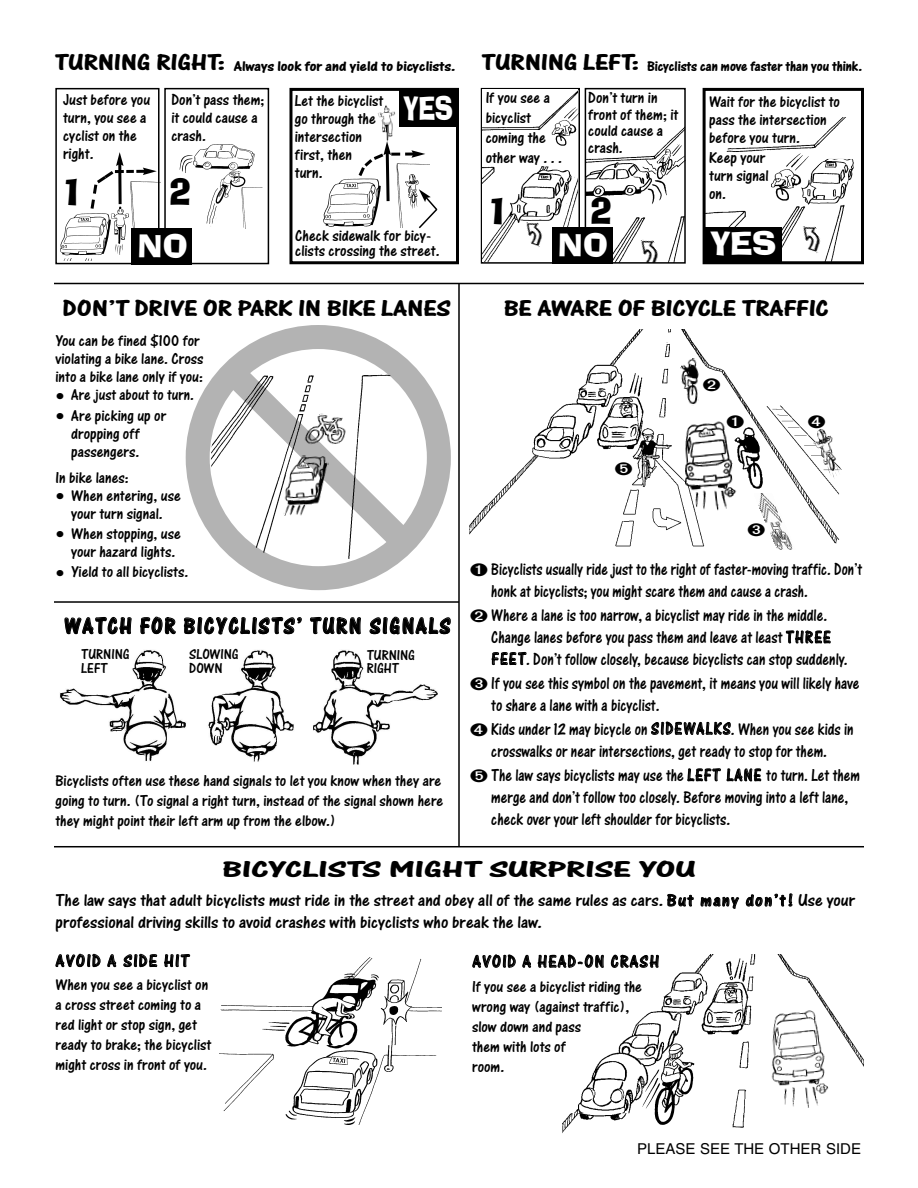
<style>
.page{position:relative;width:918px;height:1188px;background:#fff}
.page>*{position:absolute;margin:0;border:0;box-sizing:border-box;transform-origin:0 0}
.t1{font:35.4px "Ad Lib BT";color:#000}
.t2{font:35.25px "Ad Lib BT";color:#000}
.t3{font:31.05px "Ad Lib BT";color:#fff;scale:.75 1}
.t4{font:31.05px "Ad Lib BT";color:#fff}
.t5{font:30.9px "Ad Lib BT";color:#fff}
.t6{font:24px "One Stroke Script Bold Plain";color:#000;scale:1.2 1}
.t7{font:24px "One Stroke Script Bold Plain";letter-spacing:.08em;color:#000;scale:.92 1}
.t8{font:24px "One Stroke Script Bold Plain";color:#000;scale:1.6 1}
.t9{font:18px "One Stroke Script Plain";color:#000;scale:.9 1}
.t10{font:18px/21.6px "One Stroke Script Plain";color:#000;scale:1.05 1}
.t11{font:18px "One Stroke Script Plain";color:#000;scale:.88 1}
.t12{font:18px "One Stroke Script Plain";letter-spacing:.08em;color:#000}
.t13{font:16.5px/18px "One Stroke Script Plain";color:#000}
.t14{font:15px "One Stroke Script Bold Plain";color:#000}
.t15{font:15px/13.5px "One Stroke Script Plain";color:#000}
.t16{font:15px "One Stroke Script Bold Plain";color:#000;scale:1.13 1}
.t17{font:15px "Helvetica";color:#000}
.s1{font-family:"One Stroke Script Bold Plain";font-size:24px}
</style>
<div class="page">
<svg style="left:186px;top:325px;width:265px;height:265px"></svg>
<div style="left:703px;top:88px;width:161px;height:176px;border:3px solid #000"></div>
<div style="left:585px;top:88px;width:101px;height:176px;border:2px solid #000"></div>
<div style="left:481px;top:88px;width:99px;height:176px;border:2px solid #000"></div>
<div style="left:289px;top:88px;width:170px;height:176px;border:3px solid #000"></div>
<div style="left:164px;top:88px;width:105px;height:176px;border:2px solid #000"></div>
<div style="left:55px;top:88px;width:105px;height:176px;border:2px solid #000"></div>
<img style="left:60px;top:213px;width:50px;height:48px">
<img style="left:131px;top:179px;width:29px;height:49px">
<img style="left:110px;top:212px;width:19px;height:43px">
<img style="left:179px;top:144px;width:84px;height:85px">
<svg style="left:89px;top:87px;width:68px;height:125px"></svg>
<img style="left:323px;top:178px;width:33px;height:49px">
<img style="left:220px;top:957px;width:222px;height:168px">
<img style="left:483px;top:90px;width:95px;height:172px">
<img style="left:519px;top:222px;width:27px;height:27px">
<img style="left:551px;top:107px;width:28px;height:38px">
<img style="left:586px;top:111px;width:98px;height:152px">
<img style="left:633px;top:239px;width:29px;height:23px">
<img style="left:642px;top:145px;width:44px;height:35px">
<img style="left:705px;top:117px;width:158px;height:145px">
<img style="left:795px;top:226px;width:29px;height:28px">
<img style="left:801px;top:159px;width:53px;height:46px">
<img style="left:770px;top:154px;width:40px;height:47px">
<img style="left:60px;top:650px;width:378px;height:115px">
<div style="left:131px;top:228px;width:61px;height:36px;background:#000"></div>
<div style="left:399px;top:90px;width:58px;height:37px;background:#000"></div>
<div style="left:552px;top:227px;width:61px;height:37px;background:#000"></div>
<div style="left:590px;top:199px;width:21px;height:26px;background:#fff"></div>
<div style="left:705px;top:228px;width:77px;height:34px;background:#000"></div>
<img style="left:470px;top:330px;width:372px;height:217px">
<img style="left:685px;top:420px;width:54px;height:96px">
<img style="left:734px;top:427px;width:30px;height:63px">
<img style="left:677px;top:357px;width:26px;height:49px">
<img style="left:813px;top:429px;width:27px;height:51px">
<img style="left:563px;top:955px;width:301px;height:177px">
<img style="left:640px;top:1043px;width:57px;height:84px">
<img style="left:768px;top:1005px;width:62px;height:107px">
<svg style="left:356px;top:105px;width:82px;height:124px"></svg>
<img style="left:211px;top:367px;width:218px;height:195px">
<img style="left:303px;top:412px;width:46px;height:38px">
<img style="left:281px;top:454px;width:51px;height:64px">
<hr style="left:54px;top:283px;width:810px;height:1px;background:#000">
<hr style="left:458px;top:284px;width:2px;height:563px;background:#000">
<hr style="left:54px;top:846px;width:810px;height:1px;background:#000">
<hr style="left:54px;top:601px;width:405px;height:2px;background:#000">
<img style="left:754px;top:494px;width:42px;height:56px">
<svg style="left:727px;top:415px;width:17px;height:13px"></svg>
<svg style="left:703px;top:378px;width:17px;height:13px"></svg>
<svg style="left:748px;top:523px;width:17px;height:13px"></svg>
<svg style="left:808px;top:415px;width:17px;height:13px"></svg>
<svg style="left:615px;top:462px;width:17px;height:13px"></svg>
<h3 class="t6" style="left:54px;top:55px;width:144px">TURNING RIGHT:</h3>
<p class="t13" style="left:63px;top:92px;width:89px">Just before you turn, you see a cyclist on the right.</p>
<h1 class="t1" style="left:60px;top:179px;width:26px">1</h1>
<h3 class="t6" style="left:481px;top:55px;width:133px">TURNING LEFT:</h3>
<p class="t16" style="left:234px;top:61px;width:198px">Always look for and yield to bicyclists.</p>
<p class="t14" style="left:647px;top:61px;width:217px">Bicyclists can move faster than you think.</p>
<p class="t13" style="left:486px;top:90px;width:78px;line-height:19.8px">If you see a bicyclist coming the other way . . .</p>
<p class="t13" style="left:588px;top:91px;width:92px;line-height:16.5px">Don’t turn in front of them; it could cause a crash.</p>
<h2 class="t2" style="left:589px;top:198px;width:26px">2</h2>
<p class="t13" style="left:171px;top:92px;width:95px">Don’t pass them; it could cause a crash.</p>
<h1 class="t1" style="left:168px;top:179px;width:26px">2</h1>
<p class="t13" style="left:295px;top:93px;width:90px">Let the bicyclist go through the intersection first, then turn.</p>
<h3 class="t3" style="left:403px;top:97px;width:68px">YES</h3>
<p class="t13" style="left:709px;top:95px;width:132px">Wait for the bicyclist to pass the intersection before you turn.</p>
<p class="t13" style="left:709px;top:151px;width:61px">Keep your turn signal on.</p>
<h2 class="t2" style="left:486px;top:198px;width:26px">1</h2>
<h3 class="t4" style="left:137px;top:234px;width:52px">NO</h3>
<p class="t13" style="left:295px;top:230px;width:146px;line-height:15px">Check sidewalk for bicy&shy;clists crossing the street.</p>
<h3 class="t5" style="left:558px;top:234px;width:52px">NO</h3>
<h3 class="t5" style="left:710px;top:232px;width:68px">YES</h3>
<h3 class="t6" style="left:63px;top:300px;width:325px">DON’T DRIVE OR PARK IN BIKE LANES</h3>
<h3 class="t6" style="left:504px;top:300px;width:272px">BE AWARE OF BICYCLE TRAFFIC</h3>
<p class="t13" style="left:56px;top:334px;width:150px">You can be fined $100 for violating a bike lane. Cross into a bike lane only if you:</p>
<p class="t13" style="left:56px;top:388px;width:140px"><span class="s1">•</span> Are just about to turn.</p>
<p class="t13" style="left:71px;top:408px;width:97px;text-indent:-16px"><span class="s1">•</span> Are picking up or dropping off passengers.</p>
<p class="t13" style="left:55px;top:470px;width:75px">In bike lanes:</p>
<p class="t13" style="left:56px;top:488px;width:127px;text-align:center"><span class="s1">•</span> When entering, use your turn signal.</p>
<p class="t13" style="left:71px;top:526px;width:111px;text-indent:-16px"><span class="s1">•</span> When stopping, use your hazard lights.</p>
<p class="t13" style="left:56px;top:564px;width:134px"><span class="s1">•</span> Yield to all bicyclists.</p>
<h3 class="t7" style="left:64px;top:618px;width:421px">WATCH FOR BICYCLISTS’ TURN SIGNALS</h3>
<p class="t15" style="left:189px;top:649px;width:51px">SLOWING<br>DOWN</p>
<p class="t15" style="left:81px;top:649px;width:50px">TURNING<br>LEFT</p>
<p class="t15" style="left:367px;top:649px;width:50px">TURNING<br>RIGHT</p>
<p class="t13" style="left:56px;top:772px;width:389px;line-height:19.8px;text-align:justify">Bicyclists often use these hand signals to let you know when they are going to turn. (To signal a right turn, instead of the signal shown here they might point their left arm up from the elbow.)</p>
<p class="t11" style="left:470px;top:563px;width:447px">➊Bicyclists usually ride just to the right of faster-moving traffic. Don’t</p>
<p class="t11" style="left:491px;top:586px;width:361px">honk at bicyclists; you might scare them and cause a crash.</p>
<p class="t9" style="left:470px;top:610px;width:399px">➋Where a lane is too narrow, a bicyclist may ride in the middle.</p>
<p class="t9" style="left:491px;top:632px;width:378px">Change lanes before you pass them and leave at least THREE</p>
<p class="t9" style="left:492px;top:654px;width:397px">FEET. Don’t follow closely, because bicyclists can stop suddenly.</p>
<p class="t9" style="left:470px;top:677px;width:434px">➌If you see this symbol on the pavement, it means you will likely have</p>
<p class="t9" style="left:491px;top:700px;width:189px">to share a lane with a bicyclist.</p>
<p class="t9" style="left:470px;top:723px;width:428px">➍Kids under 12 may bicycle on SIDEWALKS. When you see kids in</p>
<p class="t9" style="left:491px;top:746px;width:375px">crosswalks or near intersections, get ready to stop for them.</p>
<p class="t9" style="left:470px;top:770px;width:435px">➎The law says bicyclists may use the LEFT LANE to turn. Let them</p>
<p class="t9" style="left:491px;top:792px;width:398px">merge and don’t follow too closely. Before moving into a left lane,</p>
<p class="t9" style="left:491px;top:814px;width:267px">check over your left shoulder for bicyclists.</p>
<h3 class="t8" style="left:222px;top:862px;width:298px">BICYCLISTS MIGHT SURPRISE YOU</h3>
<p class="t10" style="left:56px;top:892px;width:763px">The law says that adult bicyclists must ride in the street and obey all of the same rules as cars. But many don’t! Use your professional driving skills to avoid crashes with bicyclists who break the law.</p>
<p class="t12" style="left:56px;top:955px;width:135px">AVOID A SIDE HIT</p>
<p class="t13" style="left:56px;top:977px;width:157px;line-height:19.8px">When you see a bicyclist on a cross street coming to a red light or stop sign, get ready to brake; the bicyclist might cross in front of you.</p>
<p class="t12" style="left:473px;top:956px;width:188px">AVOID A HEAD-ON CRASH</p>
<p class="t13" style="left:472px;top:979px;width:171px;line-height:19.8px">If you see a bicyclist riding the wrong way (against traffic), slow down and pass<br>them with lots of<br>room.</p>
<p class="t17" style="left:637px;top:1143px;width:225px">PLEASE SEE THE OTHER SIDE</p>
</div>
